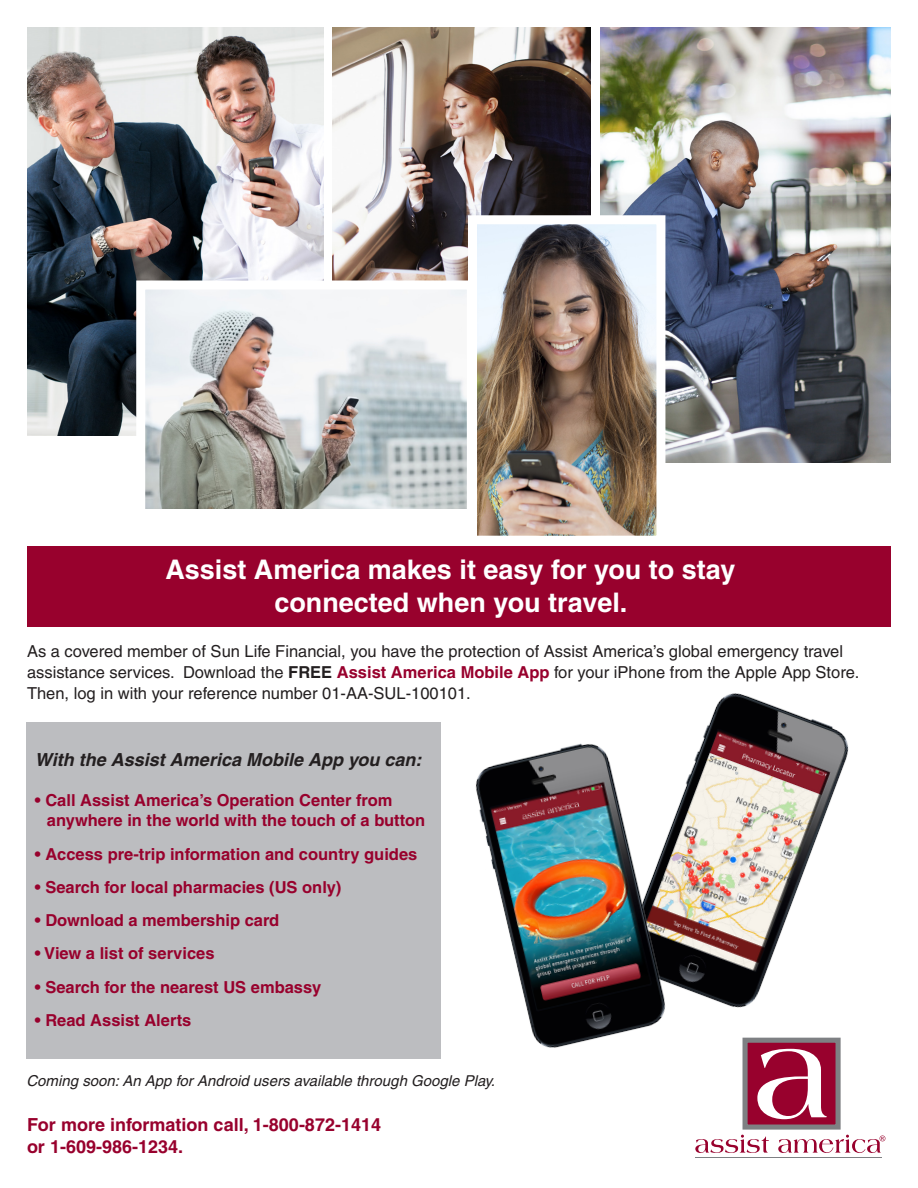
<style>
.page{position:relative;width:918px;height:1188px;background:#fff}
.page>*{position:absolute;margin:0;border:0;box-sizing:border-box;transform-origin:0 0}
.t1{font:700 27px "Helvetica";color:#fff}
.t2{font:700 18px/21.6px "Helvetica";color:#98012d}
.t3{font:italic 700 18px "Helvetica";color:#231f20}
.t4{font:700 16.5px/19.8px "Helvetica";color:#98012d}
.t5{font:16.5px/21px "Helvetica";color:#231f20}
.t6{font:italic 15px "Helvetica";color:#231f20}
.s1{font-weight:700}
.s2{font-weight:700;color:#98012d}
</style>
<div class="page">
<div style="left:27px;top:546px;width:864px;height:81px;background:#98012d"></div>
<div style="left:745px;top:1040px;width:93px;height:87px;background:#98012d"></div>
<div style="left:743px;top:1038px;width:98px;height:92px;border:5px solid #7e8083"></div>
<svg style="left:757px;top:1049px;width:70px;height:70px"></svg>
<svg style="left:695px;top:1135px;width:74px;height:18px"></svg>
<svg style="left:778px;top:1135px;width:107px;height:18px"></svg>
<hr style="left:695px;top:1157px;width:186px;height:1px;background:#7e8083">
<img style="left:27px;top:27px;width:296px;height:408px">
<img style="left:333px;top:27px;width:258px;height:253px">
<img style="left:146px;top:290px;width:320px;height:218px">
<img style="left:601px;top:27px;width:290px;height:435px">
<img style="left:478px;top:225px;width:177px;height:310px">
<div style="left:468px;top:215px;width:197px;height:330px;border:9px solid #fff"></div>
<div style="left:26px;top:723px;width:415px;height:336px;background:#bcbdc0"></div>
<img style="left:681px;top:693px;width:168px;height:315px">
<img style="left:475px;top:743px;width:206px;height:305px">
<p class="t1" style="left:165px;top:553px;width:571px">Assist America makes it easy for you to stay</p>
<p class="t1" style="left:274px;top:586px;width:355px">connected when you travel.</p>
<p class="t5" style="left:27px;top:641px;width:834px">As a covered member of Sun Life Financial, you have the protection of Assist America’s global emergency travel assistance services. Download the <span class="s1">FREE</span> <span class="s2">Assist America Mobile App</span> for your iPhone from the Apple App Store.<br>Then, log in with your reference number 01-AA-SUL-100101.</p>
<p class="t3" style="left:35px;top:749px;width:388px">With the Assist America Mobile App you can:</p>
<p class="t4" style="left:47px;top:791px;width:380px;text-indent:-12px">• Call Assist America’s Operation Center from anywhere in the world with the touch of a button</p>
<p class="t4" style="left:35px;top:844px;width:384px">• Access pre-trip information and country guides</p>
<p class="t4" style="left:35px;top:877px;width:308px">• Search for local pharmacies (US only)</p>
<p class="t4" style="left:35px;top:910px;width:246px">• Download a membership card</p>
<p class="t4" style="left:35px;top:944px;width:181px">• View a list of services</p>
<p class="t4" style="left:35px;top:977px;width:288px">• Search for the nearest US embassy</p>
<p class="t4" style="left:35px;top:1010px;width:158px">• Read Assist Alerts</p>
<p class="t6" style="left:26px;top:1072px;width:470px">Coming soon: An App for Android users available through Google Play.</p>
<p class="t2" style="left:27px;top:1114px;width:356px">For more information call, 1-800-872-1414 or 1-609-986-1234.</p>
</div>
